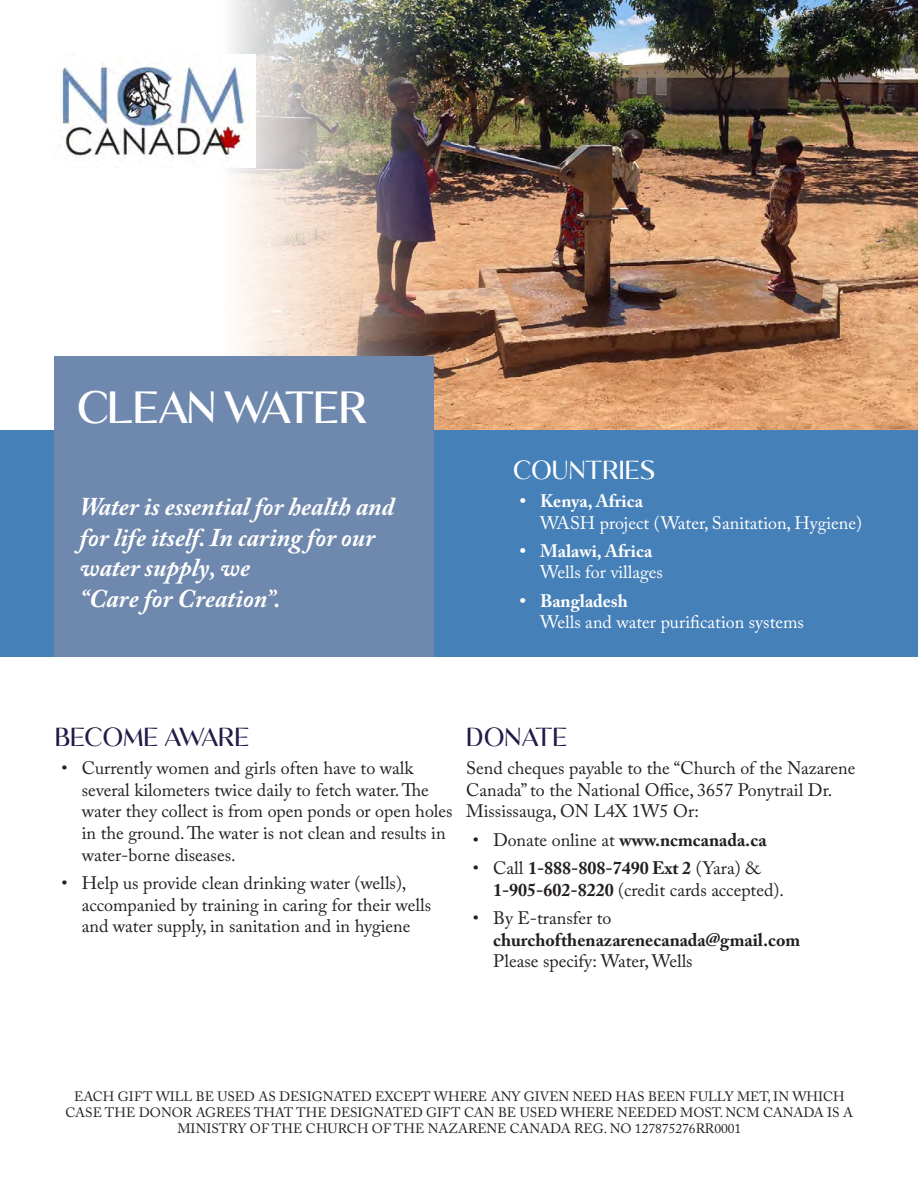
<style>
.page{position:relative;width:918px;height:1188px;background:#fff}
.page>*{position:absolute;margin:0;border:0;box-sizing:border-box;transform-origin:0 0}
.Heading{font:28.5px "Kalista Serif";letter-spacing:-.015em;color:#fff}
.quote{font:italic 700 25.5px/30.6px "Adobe Caslon Pro";color:#fff}
.t1{font:18px/21.6px "Adobe Caslon Pro";color:#231f20}
.t2{font:18px/21.6px "Adobe Caslon Pro";color:#fff}
.t3{font:700 18px "Adobe Caslon Pro";color:#231f20}
.t4{font:300 16.5px "Kalista Serif";letter-spacing:-.015em;color:#201c48}
.t5{font:300 16.5px "Kalista Serif";color:#fff}
.t6{font:13.5px/16.2px "Adobe Caslon Pro";color:#231f20;text-align:center}
.s1{font-weight:700}
.s2{font-weight:400}
</style>
<div class="page">
<img style="left:494px;top:0;width:424px;height:430px">
<div style="left:0;top:430px;width:918px;height:227px;background:#4680b8"></div>
<img style="left:54px;top:0;width:440px;height:430px">
<div style="left:55px;top:356px;width:379px;height:301px;background:#6f88ad"></div>
<img style="left:55px;top:54px;width:200px;height:114px">
<p class="Heading" style="left:77px;top:397px;width:291px">CLEAN WATER</p>
<p class="quote" style="left:80px;top:491px;width:316px">Water is essential for health and for life itself. In caring for our water supply, we<br>“Care for Creation”.</p>
<p class="t5" style="left:513px;top:463px;width:144px">COUNTRIES</p>
<p class="t2" style="left:540px;top:490px;width:324px;text-indent:-20px"><span class="s1">• Kenya, Africa<br></span>WASH project (Water, Sanitation, Hygiene)</p>
<p class="t2" style="left:540px;top:540px;width:124px;text-indent:-20px"><span class="s1">• Malawi, Africa<br></span>Wells for villages</p>
<p class="t2" style="left:540px;top:590px;width:266px;text-indent:-20px"><span class="s1">• Bangladesh<br></span>Wells and water purification systems</p>
<p class="t4" style="left:55px;top:731px;width:197px">BECOME AWARE</p>
<p class="t1" style="left:82px;top:757px;width:372px;text-indent:-20px">• Currently women and girls often have to walk several kilometers twice daily to fetch water. The water they collect is from open ponds or open holes in the ground. The water is not clean and results in water-borne diseases.</p>
<p class="t1" style="left:82px;top:872px;width:351px;text-indent:-20px">• Help us provide clean drinking water (wells), accompanied by training in caring for their wells and water supply, in sanitation and in hygiene</p>
<p class="t4" style="left:466px;top:731px;width:103px">DONATE</p>
<p class="t1" style="left:466px;top:757px;width:391px">Send cheques payable to the “Church of the Nazarene<br>Canada” to the National Office, 3657 Ponytrail Dr.<br>Mississauga, ON L4X 1W5 Or:</p>
<p class="t3" style="left:473px;top:829px;width:295px"><span class="s2">• Donate online at</span> www.ncmcanada.ca</p>
<p class="t1" style="left:493px;top:857px;width:292px;text-indent:-20px">• Call <span class="s1">1-888-808-7490 Ext 2</span> (Yara) &amp;<br><span class="s1">1-905-602-8220</span> (credit cards accepted).</p>
<p class="t1" style="left:493px;top:907px;width:309px;text-indent:-20px">• By E-transfer to <span class="s1">churchofthenazarenecanada@gmail.com<br></span>Please specify: Water, Wells</p>
<p class="t6" style="left:66px;top:1088px;width:789px">EACH GIFT WILL BE USED AS DESIGNATED EXCEPT WHERE ANY GIVEN NEED HAS BEEN FULLY MET, IN WHICH<br>CASE THE DONOR AGREES THAT THE DESIGNATED GIFT CAN BE USED WHERE NEEDED MOST. NCM CANADA IS A<br>MINISTRY OF THE CHURCH OF THE NAZARENE CANADA REG. NO 127875276RR0001</p>
</div>
